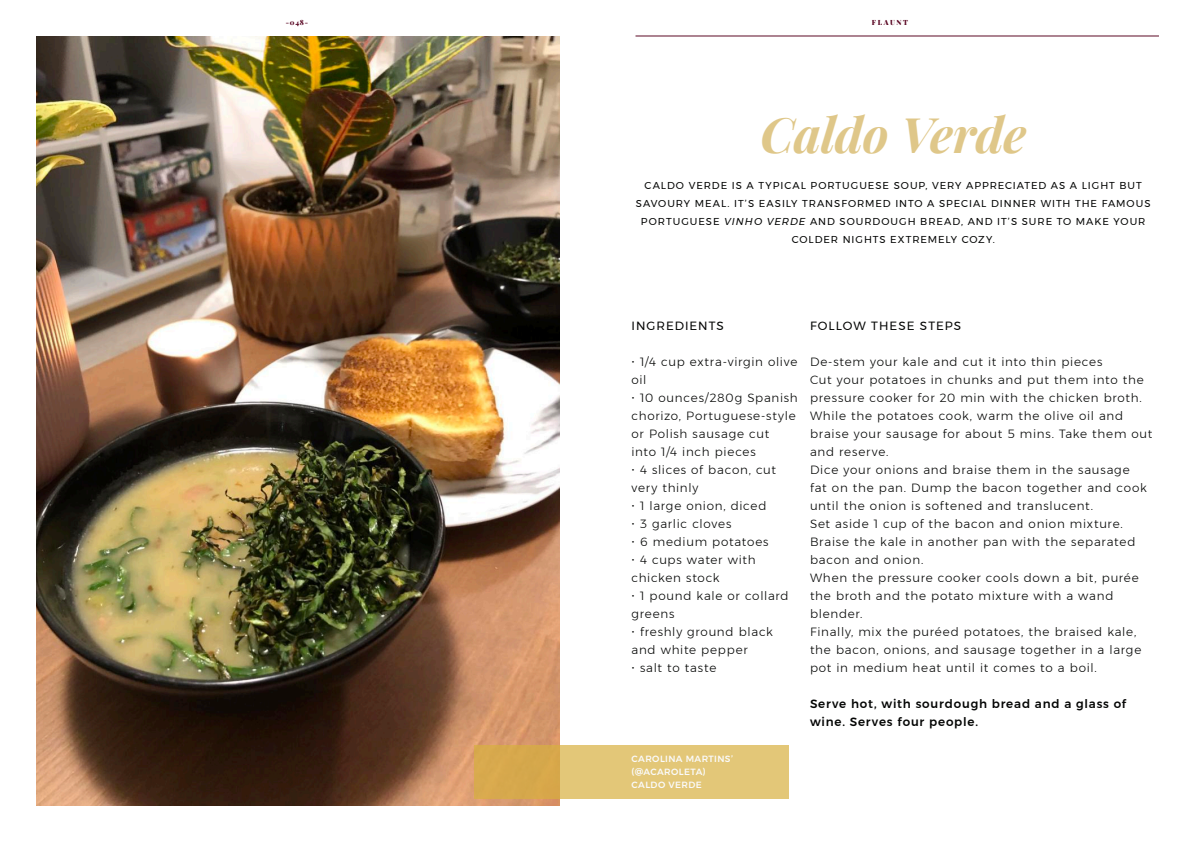
<style>
.page{position:relative;width:1191px;height:842px;background:#fff}
.page>*{position:absolute;margin:0;border:0;box-sizing:border-box;transform-origin:0 0}
.Body_Text{font:italic 700 49px "Playfair Display";letter-spacing:-.01em;color:#dfc789}
.Body_Text-2{font:300 11.9px/18px "Montserrat";letter-spacing:.06em;color:#040504}
.Body_Text-3{font:500 11.9px/18px "Montserrat";letter-spacing:.07em;color:#040504}
.Body_Text-4{font:11.9px "Montserrat";letter-spacing:.085em;color:#040504}
.Body_Text-5{font:10px/18px "Montserrat";letter-spacing:.095em;color:#040504;text-align:center}
.Body_Text-6{font:500 9px "Montserrat";letter-spacing:.045em;color:#fafafa}
.t1{font:7px "Playfair Display";letter-spacing:.225em;color:#5b0925}
.s1{font-style:italic}
</style>
<div class="page">
<img style="left:36px;top:36px;width:523px;height:770px">
<svg style="left:474px;top:745px;width:314px;height:53px;background:#dfbe6b"></svg>
<hr style="left:635px;top:36px;width:524px;height:1px;background:#5b0925">
<p class="t1" style="left:286px;top:17px;width:24px">-048-</p>
<p class="t1" style="left:872px;top:17px;width:38px">FLAUNT</p>
<p class="Body_Text" style="left:760px;top:95px;width:268px">Caldo Verde</p>
<p class="Body_Text-5" style="left:636px;top:176px;width:516px">CALDO VERDE IS A TYPICAL PORTUGUESE SOUP, VERY APPRECIATED AS A LIGHT BUT SAVOURY MEAL. IT’S EASILY TRANSFORMED INTO A SPECIAL DINNER WITH THE FAMOUS PORTUGUESE <span class="s1">VINHO VERDE</span> AND SOURDOUGH BREAD, AND IT’S SURE TO MAKE YOUR COLDER NIGHTS EXTREMELY COZY.</p>
<p class="Body_Text-4" style="left:631px;top:316px;width:94px">INGREDIENTS</p>
<p class="Body_Text-2" style="left:631px;top:352px;width:167px"><span class="s1">•</span> 1/4 cup extra-virgin olive oil</p>
<p class="Body_Text-2" style="left:631px;top:388px;width:168px"><span class="s1">•</span> 10 ounces/280g Spanish chorizo, Portuguese-style or Polish sausage cut<br>into 1/4 inch pieces</p>
<p class="Body_Text-2" style="left:631px;top:460px;width:146px"><span class="s1">•</span> 4 slices of bacon, cut very thinly</p>
<p class="Body_Text-2" style="left:631px;top:496px;width:137px"><span class="s1">•</span> 1 large onion, diced</p>
<p class="Body_Text-2" style="left:631px;top:514px;width:101px"><span class="s1">•</span> 3 garlic cloves</p>
<p class="Body_Text-2" style="left:631px;top:532px;width:138px"><span class="s1">•</span> 6 medium potatoes</p>
<p class="Body_Text-2" style="left:631px;top:550px;width:126px"><span class="s1">•</span> 4 cups water with chicken stock</p>
<p class="Body_Text-2" style="left:631px;top:586px;width:159px"><span class="s1">•</span> 1 pound kale or collard greens</p>
<p class="Body_Text-2" style="left:631px;top:622px;width:143px"><span class="s1">•</span> freshly ground black and white pepper</p>
<p class="Body_Text-2" style="left:631px;top:658px;width:86px"><span class="s1">•</span> salt to taste</p>
<p class="Body_Text-6" style="left:631px;top:752px;width:103px">CAROLINA MARTINS’</p>
<p class="Body_Text-6" style="left:631px;top:765px;width:76px">(@ACAROLETA)</p>
<p class="Body_Text-6" style="left:631px;top:778px;width:72px">CALDO VERDE</p>
<p class="Body_Text-4" style="left:810px;top:316px;width:153px">FOLLOW THESE STEPS</p>
<p class="Body_Text-2" style="left:810px;top:352px;width:294px">De-stem your kale and cut it into thin pieces</p>
<p class="Body_Text-2" style="left:810px;top:370px;width:335px">Cut your potatoes in chunks and put them into the pressure cooker for 20 min with the chicken broth.</p>
<p class="Body_Text-2" style="left:810px;top:406px;width:344px">While the potatoes cook, warm the olive oil and braise your sausage for about 5 mins. Take them out and reserve.</p>
<p class="Body_Text-2" style="left:810px;top:460px;width:338px">Dice your onions and braise them in the sausage fat on the pan. Dump the bacon together and cook until the onion is softened and translucent.</p>
<p class="Body_Text-2" style="left:810px;top:514px;width:327px">Set aside 1 cup of the bacon and onion mixture.<br>Braise the kale in another pan with the separated bacon and onion.</p>
<p class="Body_Text-2" style="left:810px;top:568px;width:330px">When the pressure cooker cools down a bit, purée the broth and the potato mixture with a wand blender.</p>
<p class="Body_Text-2" style="left:810px;top:622px;width:333px">Finally, mix the puréed potatoes, the braised kale, the bacon, onions, and sausage together in a large pot in medium heat until it comes to a boil.</p>
<p class="Body_Text-3" style="left:810px;top:694px;width:318px">Serve hot, with sourdough bread and a glass of wine. Serves four people.</p>
</div>
